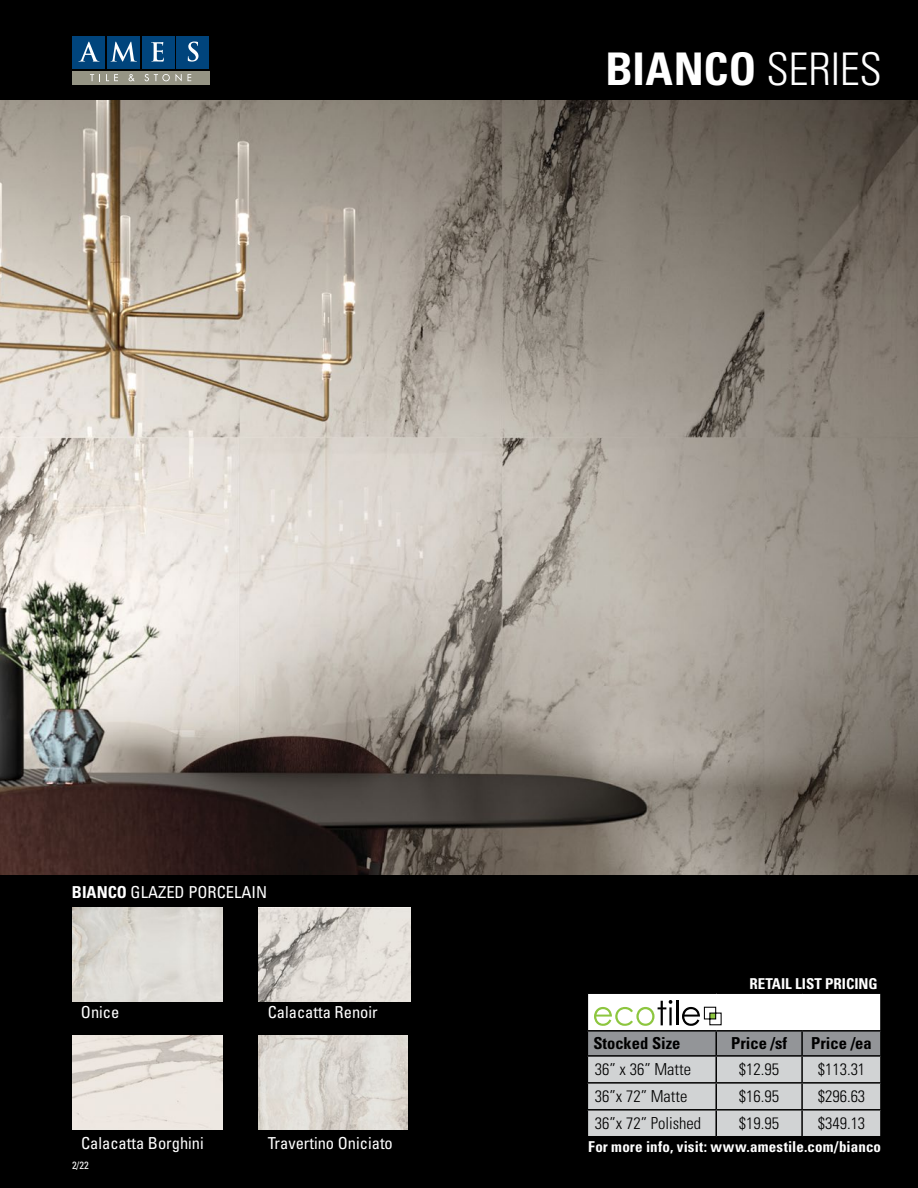
<style>
.page{position:relative;width:918px;height:1188px;background:#000}
.page>*{position:absolute;margin:0;border:0;box-sizing:border-box;transform-origin:0 0}
.t1{font:700 condensed 45px "Univers LT Std";letter-spacing:.005em;color:#fff}
.t2{font:300 condensed 16.5px "Univers LT Std";color:#000}
.t3{font:condensed 16.5px "Univers LT Std";color:#fff}
.t4{font:700 condensed 16.5px "Univers LT Std";color:#000}
.t5{font:700 condensed 15px "Univers LT Std";letter-spacing:.005em;color:#fff}
.t6{font:condensed 10.5px "Univers LT Std";color:#fff}
.s1{font-weight:300}
.s2{font-weight:700}
</style>
<div class="page">
<div style="left:587px;top:993px;width:294px;height:38px;background:#fff"></div>
<hr style="left:587px;top:992px;width:129px;height:2px;background:#000">
<hr style="left:587px;top:994px;width:1px;height:36px;background:#000">
<hr style="left:716px;top:992px;width:86px;height:2px;background:#000">
<hr style="left:802px;top:992px;width:80px;height:2px;background:#000">
<hr style="left:880px;top:994px;width:2px;height:36px;background:#000">
<img style="left:0;top:100px;width:918px;height:775px">
<img style="left:72px;top:907px;width:151px;height:95px">
<img style="left:259px;top:907px;width:152px;height:95px">
<img style="left:72px;top:1036px;width:151px;height:94px">
<img style="left:259px;top:1036px;width:149px;height:94px">
<svg style="left:587px;top:1000px;width:294px;height:137px"></svg>
<div style="left:72px;top:71px;width:137px;height:14px;background:#959484"></div>
<div style="left:142px;top:36px;width:32px;height:33px;background:#00447c"></div>
<div style="left:107px;top:36px;width:33px;height:33px;background:#00447c"></div>
<div style="left:72px;top:36px;width:33px;height:33px;background:#00447c"></div>
<div style="left:177px;top:36px;width:32px;height:33px;background:#00447c"></div>
<svg style="left:90px;top:74px;width:10px;height:7px"></svg>
<svg style="left:106px;top:74px;width:12px;height:7px"></svg>
<svg style="left:129px;top:74px;width:6px;height:7px"></svg>
<svg style="left:145px;top:74px;width:25px;height:7px"></svg>
<svg style="left:176px;top:74px;width:6px;height:7px"></svg>
<svg style="left:188px;top:74px;width:3px;height:7px"></svg>
<svg style="left:78px;top:42px;width:22px;height:20px"></svg>
<svg style="left:111px;top:42px;width:26px;height:20px"></svg>
<svg style="left:151px;top:42px;width:13px;height:20px"></svg>
<svg style="left:188px;top:42px;width:10px;height:20px"></svg>
<h1 class="t1" style="left:605px;top:41px;width:278px">BIANCO <span class="s1">SERIES</span></h1>
<p class="t3" style="left:72px;top:881px;width:197px"><span class="s2">BIANCO</span> GLAZED PORCELAIN</p>
<p class="t3" style="left:81px;top:1001px;width:40px">Onice</p>
<p class="t3" style="left:268px;top:1001px;width:112px">Calacatta Renoir</p>
<p class="t3" style="left:81px;top:1133px;width:124px">Calacatta Borghini</p>
<p class="t3" style="left:268px;top:1133px;width:127px">Travertino Oniciato</p>
<p class="t6" style="left:72px;top:1158px;width:18px">2/22</p>
<p class="t5" style="left:750px;top:975px;width:130px">RETAIL LIST PRICING</p>
<p class="t4" style="left:593px;top:1033px;width:89px">Stocked Size</p>
<p class="t4" style="left:731px;top:1033px;width:57px">Price /sf</p>
<p class="t4" style="left:811px;top:1033px;width:62px">Price /ea</p>
<p class="t2" style="left:595px;top:1060px;width:98px">36” x 36” Matte</p>
<p class="t2" style="left:739px;top:1060px;width:42px">$12.95</p>
<p class="t2" style="left:818px;top:1060px;width:49px">$113.31</p>
<p class="t2" style="left:595px;top:1087px;width:94px">36”x 72” Matte</p>
<p class="t2" style="left:739px;top:1087px;width:42px">$16.95</p>
<p class="t2" style="left:818px;top:1087px;width:49px">$296.63</p>
<p class="t2" style="left:595px;top:1114px;width:108px">36”x 72” Polished</p>
<p class="t2" style="left:739px;top:1114px;width:42px">$19.95</p>
<p class="t2" style="left:818px;top:1114px;width:49px">$349.13</p>
<p class="t5" style="left:588px;top:1137px;width:294px">For more info, visit: www.amestile.com/bianco</p>
</div>
